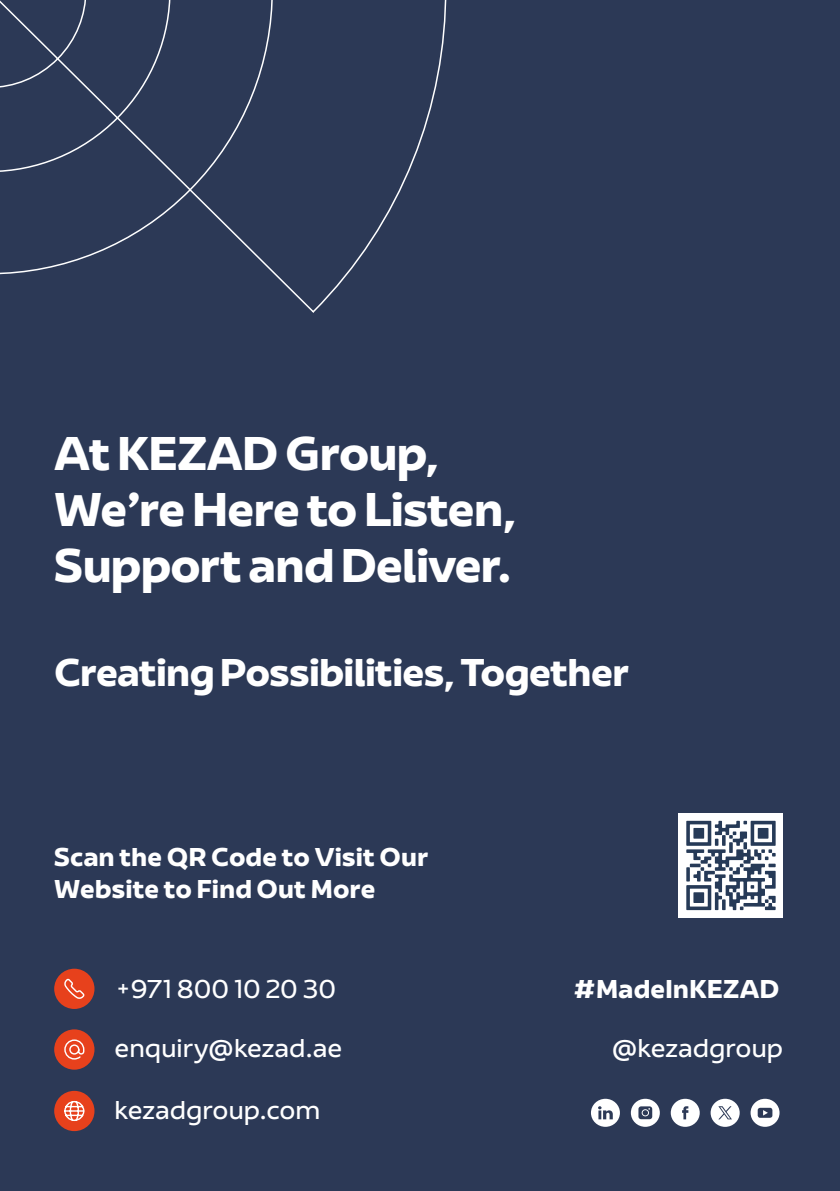
<style>
.page{position:relative;width:840px;height:1191px;background:#fff}
.page>*{position:absolute;margin:0;border:0;box-sizing:border-box;transform-origin:0 0}
.t1{font:700 44px/56px "AD Ports Group";letter-spacing:-.015em;color:#fff}
.t2{font:700 36px "AD Ports Group";letter-spacing:-.015em;color:#fff}
.t3{font:700 24px/32px "AD Ports Group";letter-spacing:.01em;color:#fff}
.t4{font:24px "AD Ports Group";color:#fff}
</style>
<div class="page">
<div style="left:0;top:0;width:839px;height:1191px;background:#2c3956"></div>
<svg style="left:192px;top:0;width:255px;height:313px"></svg>
<svg style="left:0;top:0;width:192px;height:275px"></svg>
<div style="left:678px;top:813px;width:105px;height:105px;background:#fff"></div>
<svg style="left:686px;top:820px;width:89px;height:90px"></svg>
<div style="left:54px;top:1029px;width:40px;height:40px;background:#e7411c;border-radius:50%"></div>
<svg style="left:64px;top:1039px;width:21px;height:21px"></svg>
<div style="left:54px;top:1090px;width:40px;height:41px;background:#e7411c;border-radius:50%"></div>
<svg style="left:64px;top:1100px;width:21px;height:21px"></svg>
<div style="left:54px;top:968px;width:40px;height:41px;background:#e7411c;border-radius:50%"></div>
<svg style="left:64px;top:978px;width:21px;height:21px"></svg>
<svg style="left:591px;top:1098px;width:28px;height:28px"></svg>
<svg style="left:750px;top:1098px;width:29px;height:28px"></svg>
<svg style="left:630px;top:1098px;width:29px;height:28px"></svg>
<svg style="left:670px;top:1098px;width:29px;height:28px"></svg>
<svg style="left:710px;top:1098px;width:29px;height:28px"></svg>
<h1 class="t1" style="left:54px;top:426px;width:463px">At KEZAD Group,<br>We’re Here to Listen,<br>Support and Deliver.</h1>
<h2 class="t2" style="left:54px;top:643px;width:576px">Creating Possibilities, Together</h2>
<p class="t3" style="left:54px;top:841px;width:375px">Scan the QR Code to Visit Our<br>Website to Find Out More</p>
<p class="t4" style="left:115px;top:970px;width:223px">+971 800 10 20 30</p>
<p class="t3" style="left:572px;top:973px;width:208px">#MadeInKEZAD</p>
<p class="t4" style="left:115px;top:1028px;width:229px">enquiry@kezad.ae</p>
<p class="t4" style="left:611px;top:1028px;width:173px">@kezadgroup</p>
<p class="t4" style="left:115px;top:1090px;width:207px">kezadgroup.com</p>
</div>
